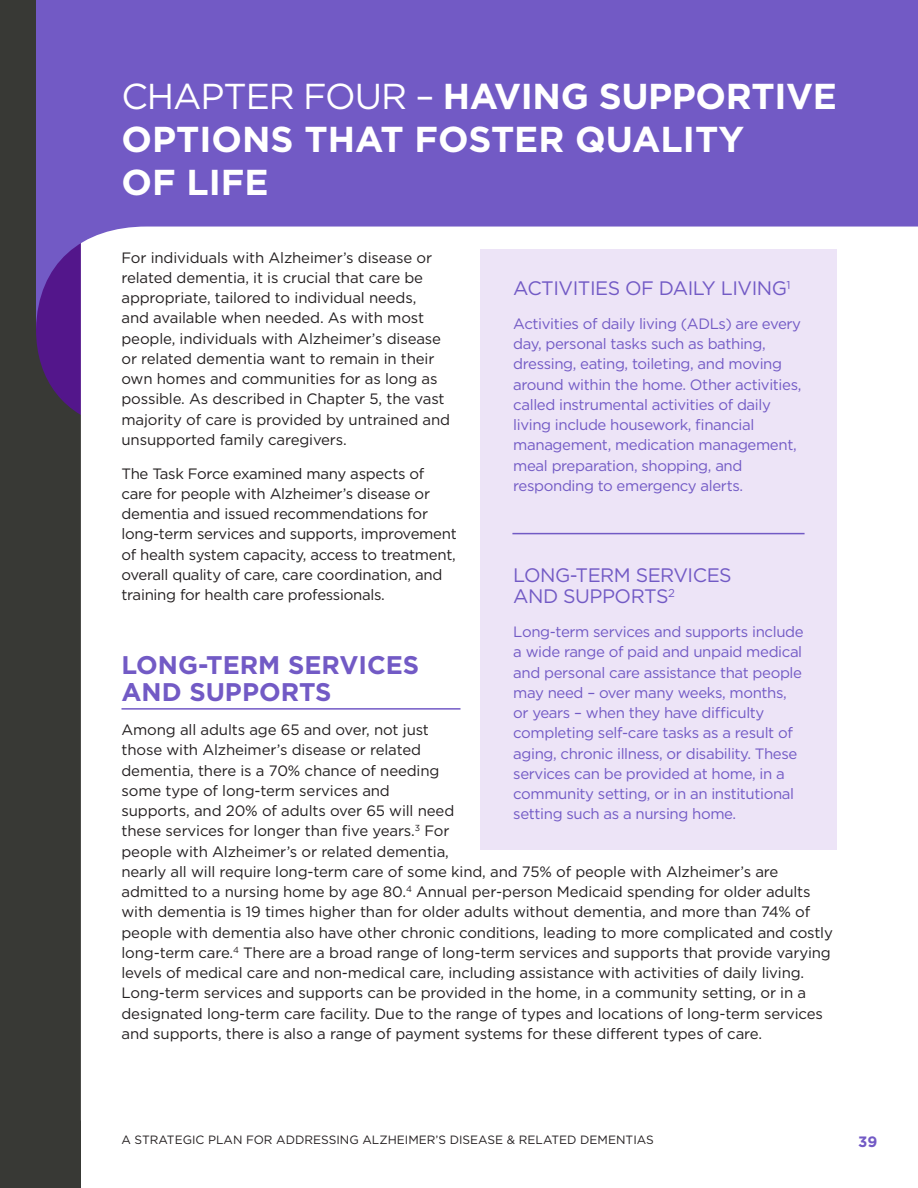
<style>
.page{position:relative;width:918px;height:1188px;background:#fff}
.page>*{position:absolute;margin:0;border:0;box-sizing:border-box;transform-origin:0 0}
.t1{font:700 36px/43.2px "Gotham";color:#fff}
.t2{font:700 25.5px/27px "Gotham";color:#725ac5}
.t3{font:19.5px/21px "Gotham";letter-spacing:-.025em;color:#725ac5}
.t4{font:15px/20.2px "Gotham";letter-spacing:-.01em;color:#231f20}
.t5{font:15px/20.2px "Gotham";letter-spacing:-.025em;color:#725ac5}
.t6{font:700 15px "Gotham";color:#725ac5}
.t7{font:12px "Gotham";color:#231f20}
.s1{font-weight:400}
</style>
<div class="page">
<div style="left:0;top:0;width:81px;height:1188px;background:#383935"></div>
<svg style="left:36px;top:329px;width:45px;height:98px"></svg>
<svg style="left:36px;top:0;width:882px;height:329px;fill:#725ac5"></svg>
<hr style="left:122px;top:708px;width:338px;height:2px;background:#725ac5">
<div style="left:481px;top:249px;width:356px;height:601px;background:#ede4f7"></div>
<hr style="left:512px;top:533px;width:293px;height:1px;background:#725ac5">
<h1 class="t1" style="left:122px;top:74px;width:717px"><span class="s1">CHAPTER FOUR –</span> HAVING SUPPORTIVE<br>OPTIONS THAT FOSTER QUALITY<br>OF LIFE</h1>
<p class="t4" style="left:122px;top:247px;width:330px">For individuals with Alzheimer’s disease or related dementia, it is crucial that care be appropriate, tailored to individual needs,<br>and available when needed. As with most people, individuals with Alzheimer’s disease or related dementia want to remain in their own homes and communities for as long as possible. As described in Chapter 5, the vast majority of care is provided by untrained and unsupported family caregivers.</p>
<p class="t4" style="left:122px;top:463px;width:337px">The Task Force examined many aspects of care for people with Alzheimer’s disease or dementia and issued recommendations for long-term services and supports, improvement of health system capacity, access to treatment, overall quality of care, care coordination, and training for health care professionals.</p>
<h3 class="t3" style="left:513px;top:277px;width:279px">ACTIVITIES OF DAILY LIVING<sup>1</sup></h3>
<p class="t5" style="left:513px;top:313px;width:290px">Activities of daily living (ADLs) are every day, personal tasks such as bathing, dressing, eating, toileting, and moving around within the home. Other activities, called instrumental activities of daily living include housework, financial management, medication management, meal preparation, shopping, and responding to emergency alerts.</p>
<h3 class="t3" style="left:513px;top:565px;width:220px">LONG-TERM SERVICES<br>AND SUPPORTS<sup>2</sup></h3>
<p class="t5" style="left:513px;top:621px;width:292px">Long-term services and supports include a wide range of paid and unpaid medical and personal care assistance that people may need – over many weeks, months, or years – when they have difficulty completing self-care tasks as a result of aging, chronic illness, or disability. These services can be provided at home, in a community setting, or in an institutional setting such as a nursing home.</p>
<h2 class="t2" style="left:122px;top:652px;width:299px">LONG-TERM SERVICES<br>AND SUPPORTS</h2>
<p class="t4" style="left:122px;top:719px;width:713px">Among all adults age 65 and over, not just<br>those with Alzheimer’s disease or related<br>dementia, there is a 70% chance of needing<br>some type of long-term services and<br>supports, and 20% of adults over 65 will need<br>these services for longer than five years. <sup>3</sup> For<br>people with Alzheimer’s or related dementia,<br>nearly all will require long-term care of some kind, and 75% of people with Alzheimer’s are admitted to a nursing home by age 80. <sup>4</sup> Annual per-person Medicaid spending for older adults with dementia is 19 times higher than for older adults without dementia, and more than 74% of people with dementia also have other chronic conditions, leading to more complicated and costly long-term care. <sup>4</sup> There are a broad range of long-term services and supports that provide varying levels of medical care and non-medical care, including assistance with activities of daily living.<br>Long-term services and supports can be provided in the home, in a community setting, or in a designated long-term care facility. Due to the range of types and locations of long-term services and supports, there is also a range of payment systems for these different types of care.</p>
<p class="t7" style="left:122px;top:1133px;width:534px">A STRATEGIC PLAN FOR ADDRESSING ALZHEIMER’S DISEASE &amp; RELATED DEMENTIAS</p>
<p class="t6" style="left:858px;top:1132px;width:21px">39</p>
</div>
